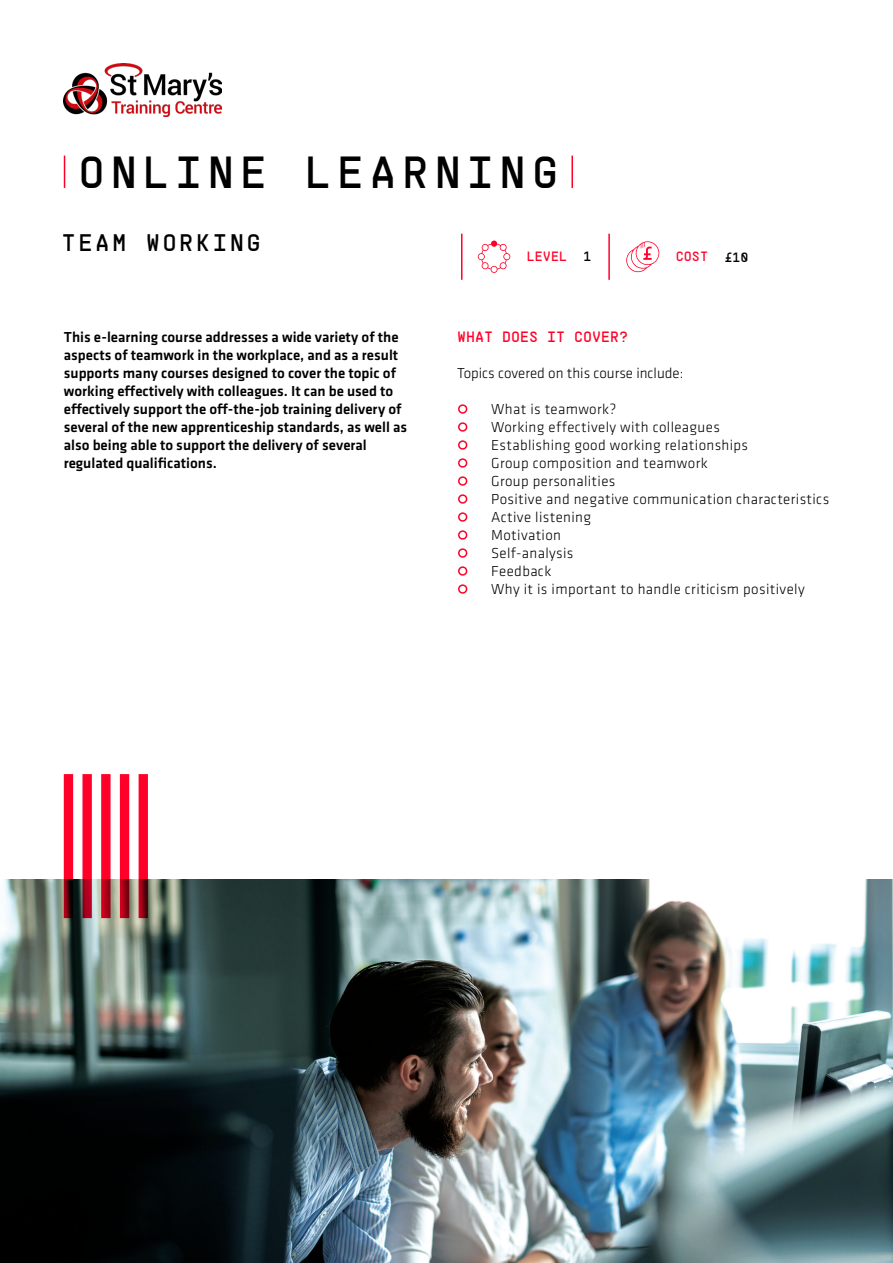
<style>
.page{position:relative;width:893px;height:1263px;background:#fff}
.page>*{position:absolute;margin:0;border:0;box-sizing:border-box;transform-origin:0 0}
.TITLE_1{font:45px "Supply";letter-spacing:.12em;color:#000}
.TITLE_2{font:24px "Supply";letter-spacing:.1em;color:#000}
.t1{font:500 15px/18px "Klavika Basic";color:#000}
.BODY_TEXT{font:300 15px "Klavika Basic";letter-spacing:.025em;color:#000}
.BODY_TEXT-2{font:300 15px "Klavika Basic";color:#000}
.Paragraph_Style_1{font:15px "Supply";color:#ff0028}
.t2{font:13.5px "Supply";color:#ff0028}
.t3{font:13.5px "Supply";color:#000}
</style>
<div class="page">
<img style="left:1px;top:879px;width:892px;height:384px">
<hr style="left:461px;top:234px;width:1px;height:46px;background:#ff0028">
<hr style="left:608px;top:234px;width:2px;height:46px;background:#ff0028">
<svg style="left:626px;top:241px;width:33px;height:31px"></svg>
<svg style="left:478px;top:241px;width:32px;height:32px"></svg>
<svg style="left:458px;top:404px;width:10px;height:10px"></svg>
<svg style="left:458px;top:422px;width:10px;height:10px"></svg>
<svg style="left:458px;top:440px;width:10px;height:10px"></svg>
<svg style="left:458px;top:458px;width:10px;height:10px"></svg>
<svg style="left:458px;top:476px;width:10px;height:10px"></svg>
<svg style="left:458px;top:494px;width:10px;height:10px"></svg>
<svg style="left:458px;top:512px;width:10px;height:10px"></svg>
<svg style="left:458px;top:530px;width:10px;height:10px"></svg>
<svg style="left:458px;top:548px;width:10px;height:10px"></svg>
<svg style="left:458px;top:566px;width:10px;height:10px"></svg>
<svg style="left:458px;top:584px;width:10px;height:10px"></svg>
<hr style="left:64px;top:156px;width:1px;height:32px;background:#ff0028">
<hr style="left:571px;top:156px;width:2px;height:32px;background:#ff0028">
<svg style="left:139px;top:774px;width:9px;height:144px"></svg>
<svg style="left:120px;top:774px;width:9px;height:144px"></svg>
<svg style="left:101px;top:774px;width:10px;height:144px"></svg>
<svg style="left:82px;top:774px;width:10px;height:144px"></svg>
<svg style="left:64px;top:774px;width:9px;height:144px"></svg>
<img style="left:64px;top:63px;width:157px;height:53px">
<p class="TITLE_1" style="left:78px;top:141px;width:482px">ONLINE LEARNING</p>
<p class="TITLE_2" style="left:62px;top:226px;width:201px">TEAM WORKING</p>
<p class="t1" style="left:64px;top:328px;width:345px">This e-learning course addresses a wide variety of the aspects of teamwork in the workplace, and as a result supports many courses designed to cover the topic of working effectively with colleagues. It can be used to effectively support the off-the-job training delivery of several of the new apprenticeship standards, as well as also being able to support the delivery of several regulated qualifications.</p>
<p class="t2" style="left:527px;top:247px;width:42px">LEVEL</p>
<p class="t3" style="left:584px;top:247px;width:10px">1</p>
<p class="t2" style="left:676px;top:247px;width:34px">COST</p>
<p class="t3" style="left:725px;top:247px;width:26px">£10</p>
<p class="Paragraph_Style_1" style="left:457px;top:326px;width:173px">WHAT DOES IT COVER?</p>
<p class="BODY_TEXT-2" style="left:457px;top:364px;width:228px">Topics covered on this course include:</p>
<p class="BODY_TEXT" style="left:491px;top:400px;width:127px">What is teamwork?</p>
<p class="BODY_TEXT" style="left:491px;top:418px;width:230px">Working effectively with colleagues</p>
<p class="BODY_TEXT" style="left:491px;top:436px;width:259px">Establishing good working relationships</p>
<p class="BODY_TEXT" style="left:491px;top:454px;width:218px">Group composition and teamwork</p>
<p class="BODY_TEXT" style="left:491px;top:472px;width:126px">Group personalities</p>
<p class="BODY_TEXT" style="left:491px;top:490px;width:340px">Positive and negative communication characteristics</p>
<p class="BODY_TEXT" style="left:491px;top:508px;width:101px">Active listening</p>
<p class="BODY_TEXT" style="left:491px;top:526px;width:71px">Motivation</p>
<p class="BODY_TEXT" style="left:491px;top:544px;width:84px">Self-analysis</p>
<p class="BODY_TEXT" style="left:491px;top:562px;width:62px">Feedback</p>
<p class="BODY_TEXT" style="left:491px;top:580px;width:315px">Why it is important to handle criticism positively</p>
</div>
